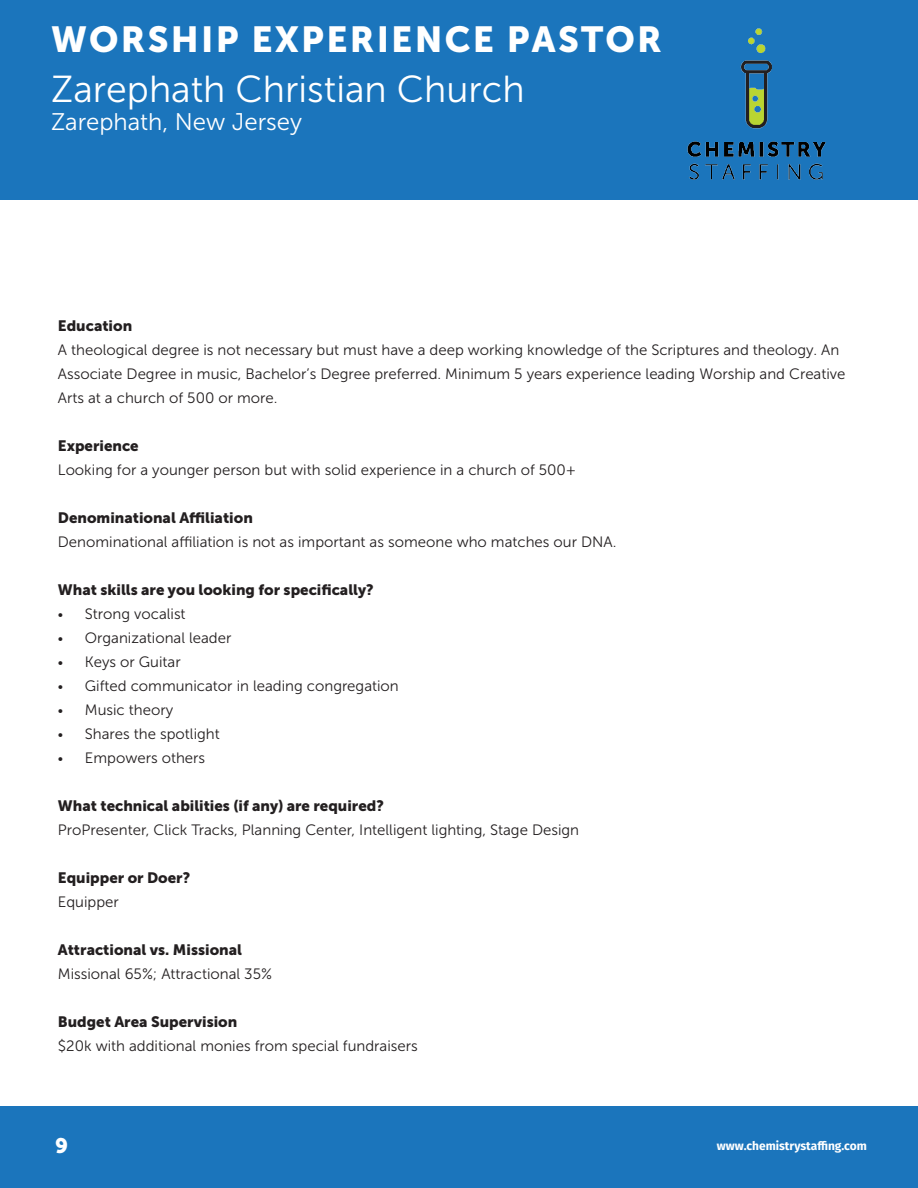
<style>
.page{position:relative;width:918px;height:1188px;background:#fff}
.page>*{position:absolute;margin:0;border:0;box-sizing:border-box;transform-origin:0 0}
.t1{font:37.5px "Museo Sans 300";color:#fff}
.t2{font:36px "Museo Sans 900";letter-spacing:.06em;color:#fff}
.t3{font:24px "Museo Sans 300";color:#fff}
.t4{font:21px "Museo Sans 900";color:#fff}
.t5{font:15px/24px "Museo Sans 300";color:#231f20}
.t6{font:15px "Museo Sans 900";color:#231f20}
.t7{font:700 12px "Fira Sans";color:#fff}
.s1{font-size:13.5px}
</style>
<div class="page">
<div style="left:0;top:1107px;width:918px;height:81px;background:#1b75bc"></div>
<div style="left:0;top:0;width:918px;height:200px;background:#1b75bc"></div>
<img style="left:633px;top:0;width:234px;height:193px">
<h2 class="t2" style="left:51px;top:19px;width:612px">WORSHIP EXPERIENCE PASTOR</h2>
<h1 class="t1" style="left:51px;top:69px;width:475px">Zarephath Christian Church</h1>
<h3 class="t3" style="left:51px;top:109px;width:253px">Zarephath, New Jersey</h3>
<p class="t6" style="left:58px;top:318px;width:76px">Education</p>
<p class="t5" style="left:58px;top:338px;width:789px">A theological degree is not necessary but must have a deep working knowledge of the Scriptures and theology. An<br>Associate Degree in music, Bachelor’s Degree preferred. Minimum 5 years experience leading Worship and Creative<br>Arts at a church of 500 or more.</p>
<p class="t6" style="left:58px;top:438px;width:82px">Experience</p>
<p class="t5" style="left:58px;top:458px;width:520px">Looking for a younger person but with solid experience in a church of 500+</p>
<p class="t6" style="left:58px;top:510px;width:196px">Denominational Affiliation</p>
<p class="t5" style="left:58px;top:530px;width:560px">Denominational affiliation is not as important as someone who matches our DNA.</p>
<p class="t6" style="left:58px;top:582px;width:317px">What skills are you looking for specifically?</p>
<p class="t5" style="left:58px;top:602px;width:129px"><span class="s1">•</span> Strong vocalist</p>
<p class="t5" style="left:58px;top:626px;width:175px"><span class="s1">•</span> Organizational leader</p>
<p class="t5" style="left:58px;top:650px;width:124px"><span class="s1">•</span> Keys or Guitar</p>
<p class="t5" style="left:58px;top:674px;width:342px"><span class="s1">•</span> Gifted communicator in leading congregation</p>
<p class="t5" style="left:58px;top:698px;width:117px"><span class="s1">•</span> Music theory</p>
<p class="t5" style="left:58px;top:722px;width:163px"><span class="s1">•</span> Shares the spotlight</p>
<p class="t5" style="left:58px;top:746px;width:149px"><span class="s1">•</span> Empowers others</p>
<p class="t6" style="left:58px;top:798px;width:328px">What technical abilities (if any) are required?</p>
<p class="t5" style="left:58px;top:818px;width:523px">ProPresenter, Click Tracks, Planning Center, Intelligent lighting, Stage Design</p>
<p class="t6" style="left:58px;top:870px;width:134px">Equipper or Doer?</p>
<p class="t5" style="left:58px;top:890px;width:63px">Equipper</p>
<p class="t6" style="left:58px;top:942px;width:186px">Attractional vs. Missional</p>
<p class="t5" style="left:58px;top:962px;width:216px">Missional 65%; Attractional 35%</p>
<p class="t6" style="left:58px;top:1014px;width:181px">Budget Area Supervision</p>
<p class="t5" style="left:58px;top:1034px;width:361px">$20k with additional monies from special fundraisers</p>
<h3 class="t4" style="left:55px;top:1133px;width:14px">9</h3>
<p class="t7" style="left:717px;top:1135px;width:151px">www.chemistrystaffing.com</p>
</div>
